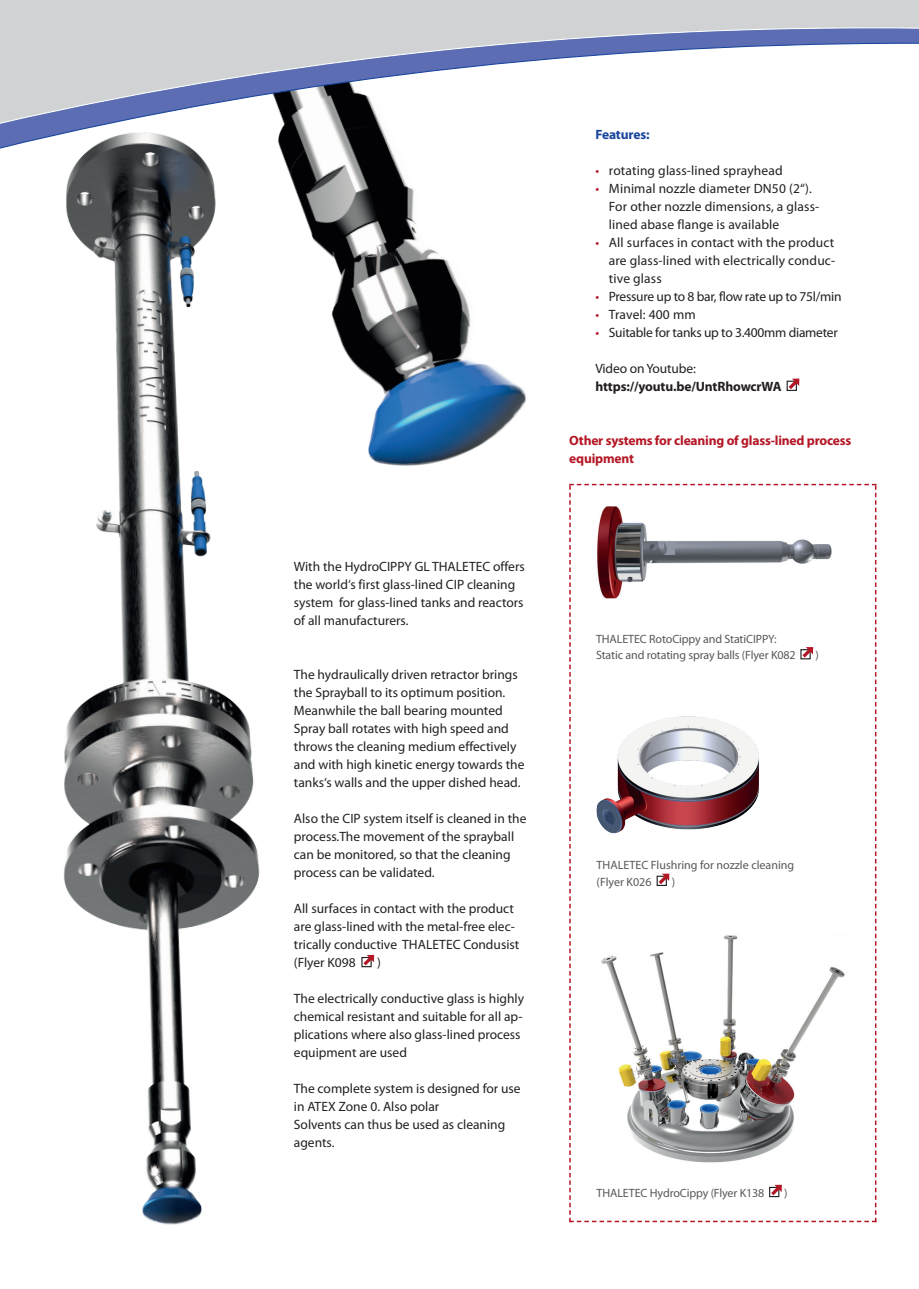
<style>
.page{position:relative;width:919px;height:1289px;background:#fff}
.page>*{position:absolute;margin:0;border:0;box-sizing:border-box;transform-origin:0 0}
.t1{font:13.5px/18px "Myriad Pro";color:#231f20}
.t2{font:13.5px "Myriad Pro";letter-spacing:-.02em;color:#231f20}
.t3{font:700 13.5px/18px "Myriad Pro";letter-spacing:-.015em;color:#b41725}
.t4{font:700 13.5px "Myriad Pro";letter-spacing:-.01em;color:#231f20}
.t5{font:700 13.5px "Myriad Pro";letter-spacing:-.01em;color:#18469d}
.t6{font:12px/16.5px "Myriad Pro";letter-spacing:-.01em;color:#57585a}
.s1{color:#b41725}
</style>
<div class="page">
<img style="left:63px;top:283px;width:197px;height:942px">
<div style="left:361px;top:956px;width:10px;height:11px;border:1px solid #231f20"></div>
<svg style="left:363px;top:954px;width:11px;height:11px"></svg>
<div style="left:786px;top:380px;width:10px;height:11px;border:1px solid #231f20"></div>
<svg style="left:788px;top:378px;width:11px;height:11px"></svg>
<img style="left:126px;top:283px;width:531px;height:314px">
<svg style="left:0;top:0;width:918px;height:283px"></svg>
<svg style="left:569px;top:484px;width:307px;height:738px"></svg>
<p class="t1" style="left:294px;top:557px;width:232px">With the HydroCIPPY GL THALETEC offers the world‘s first glass-lined CIP cleaning system for glass-lined tanks and reactors of all manufacturers.</p>
<p class="t1" style="left:294px;top:665px;width:232px">The hydraulically driven retractor brings the Sprayball to its optimum position.<br>Meanwhile the ball bearing mounted Spray ball rotates with high speed and throws the cleaning medium effectively and with high kinetic energy towards the tanks‘s walls and the upper dished head.</p>
<p class="t1" style="left:294px;top:809px;width:234px">Also the CIP system itself is cleaned in the process.The movement of the sprayball can be monitored, so that the cleaning process can be validated.</p>
<p class="t1" style="left:294px;top:899px;width:227px">All surfaces in contact with the product are glass-lined with the metal-free elec&shy;trically conductive THALETEC Condusist (Flyer K098</p>
<p class="t1" style="left:377px;top:953px;width:5px">)</p>
<p class="t1" style="left:294px;top:989px;width:232px">The electrically conductive glass is highly chemical resistant and suitable for all ap&shy;plications where also glass-lined process equipment are used</p>
<p class="t1" style="left:294px;top:1079px;width:228px">The complete system is designed for use in ATEX Zone 0. Also polar<br>Solvents can thus be used as cleaning agents.</p>
<p class="t5" style="left:595px;top:125px;width:56px">Features:</p>
<p class="t1" style="left:595px;top:161px;width:189px"><span class="s1">•</span> rotating glass-lined sprayhead</p>
<p class="t1" style="left:609px;top:179px;width:212px;text-indent:-13px"><span class="s1">•</span> Minimal nozzle diameter DN50 (2‘‘).<br>For other nozzle dimensions, a glass&shy;lined abase flange is available</p>
<p class="t1" style="left:609px;top:233px;width:228px;text-align:justify;text-indent:-14px"><span class="s1">•</span> All surfaces in contact with the product are glass-lined with electrically conduc&shy;tive glass</p>
<p class="t2" style="left:595px;top:288px;width:247px"><span class="s1">•</span> Pressure up to 8 bar, flow rate up to 75l/min</p>
<p class="t1" style="left:595px;top:305px;width:102px"><span class="s1">•</span> Travel: 400 mm</p>
<p class="t2" style="left:595px;top:324px;width:244px"><span class="s1">•</span> Suitable for tanks up to 3.400mm diameter</p>
<p class="t1" style="left:595px;top:359px;width:102px">Video on Youtube:</p>
<p class="t4" style="left:595px;top:377px;width:188px">https://youtu.be/UntRhowcrWA</p>
<p class="t3" style="left:569px;top:431px;width:283px">Other systems for cleaning of glass-lined process equipment</p>
<p class="t6" style="left:596px;top:630px;width:201px">THALETEC RotoCippy and StatiCIPPY:<br>Static and rotating spray balls (Flyer K082</p>
<p class="t6" style="left:815px;top:647px;width:5px">)</p>
<p class="t6" style="left:596px;top:857px;width:199px">THALETEC Flushring for nozzle cleaning (Flyer K026</p>
<p class="t6" style="left:671px;top:873px;width:5px">)</p>
<p class="t6" style="left:596px;top:1184px;width:169px">THALETEC HydroCippy (Flyer K138</p>
<p class="t6" style="left:784px;top:1184px;width:5px">)</p>
</div>
